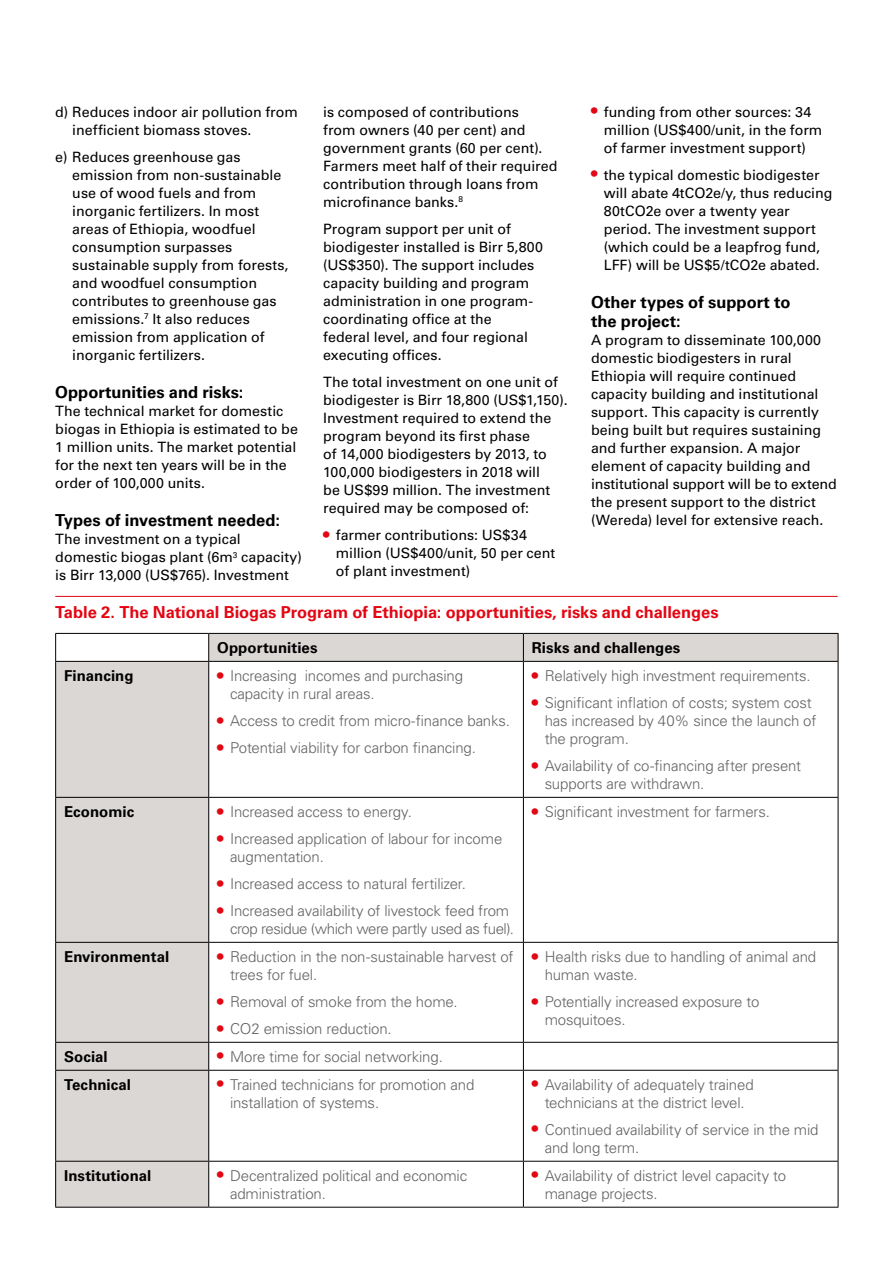
<style>
.page{position:relative;width:893px;height:1263px;background:#fff}
.page>*{position:absolute;margin:0;border:0;box-sizing:border-box;transform-origin:0 0}
.t1{font:700 16.5px/19.5px "Univers CA";color:#000}
.t2{font:700 16.5px "Univers CA";letter-spacing:-.005em;color:#e30613}
.t3{font:300 15px/18px "Univers CA";letter-spacing:-.01em;color:#646363}
.t4{font:700 15px "Univers CA";color:#000}
.t5{font:14.25px/18px "Univers CA";color:#000}
.s1{font-weight:700;font-size:18px;color:#e30613}
</style>
<div class="page">
<hr style="left:55px;top:596px;width:783px;height:1px;background:#e30613">
<div style="left:56px;top:662px;width:152px;height:545px;background:#dbd7d5"></div>
<hr style="left:523px;top:662px;width:1px;height:135px;background:#000">
<hr style="left:55px;top:797px;width:154px;height:1px;background:#000">
<hr style="left:209px;top:797px;width:314px;height:1px;background:#000">
<hr style="left:523px;top:797px;width:315px;height:1px;background:#000">
<hr style="left:523px;top:798px;width:1px;height:144px;background:#000">
<hr style="left:55px;top:942px;width:154px;height:1px;background:#000">
<hr style="left:209px;top:942px;width:314px;height:1px;background:#000">
<hr style="left:523px;top:942px;width:315px;height:1px;background:#000">
<hr style="left:523px;top:943px;width:1px;height:99px;background:#000">
<hr style="left:55px;top:1042px;width:154px;height:1px;background:#000">
<hr style="left:209px;top:1042px;width:314px;height:1px;background:#000">
<hr style="left:523px;top:1042px;width:315px;height:1px;background:#000">
<svg style="left:523px;top:1043px;width:1px;height:27px"></svg>
<hr style="left:55px;top:1070px;width:154px;height:1px;background:#000">
<hr style="left:209px;top:1070px;width:314px;height:1px;background:#000">
<hr style="left:523px;top:1070px;width:315px;height:1px;background:#000">
<hr style="left:523px;top:1070px;width:1px;height:91px;background:#000">
<hr style="left:55px;top:1161px;width:154px;height:1px;background:#000">
<hr style="left:209px;top:1161px;width:314px;height:1px;background:#000">
<hr style="left:523px;top:1161px;width:315px;height:1px;background:#000">
<hr style="left:523px;top:1161px;width:1px;height:46px;background:#000">
<hr style="left:55px;top:661px;width:154px;height:1px;background:#000">
<hr style="left:209px;top:661px;width:314px;height:1px;background:#000">
<hr style="left:523px;top:661px;width:315px;height:1px;background:#000">
<hr style="left:838px;top:662px;width:1px;height:135px;background:#000">
<hr style="left:838px;top:798px;width:1px;height:144px;background:#000">
<hr style="left:838px;top:943px;width:1px;height:99px;background:#000">
<svg style="left:838px;top:1043px;width:1px;height:27px"></svg>
<hr style="left:838px;top:1070px;width:1px;height:91px;background:#000">
<hr style="left:838px;top:1161px;width:1px;height:46px;background:#000">
<hr style="left:209px;top:1207px;width:314px;height:1px;background:#000">
<hr style="left:523px;top:1207px;width:315px;height:1px;background:#000">
<hr style="left:55px;top:633px;width:154px;height:1px;background:#000">
<svg style="left:55px;top:634px;width:1px;height:27px"></svg>
<svg style="left:208px;top:633px;width:631px;height:28px;background:#d1cecc"></svg>
<hr style="left:55px;top:662px;width:1px;height:135px;background:#000">
<hr style="left:208px;top:662px;width:1px;height:135px;background:#000">
<hr style="left:55px;top:798px;width:1px;height:144px;background:#000">
<hr style="left:208px;top:798px;width:1px;height:144px;background:#000">
<hr style="left:55px;top:943px;width:1px;height:99px;background:#000">
<hr style="left:208px;top:943px;width:1px;height:99px;background:#000">
<svg style="left:55px;top:1043px;width:1px;height:27px"></svg>
<svg style="left:208px;top:1043px;width:1px;height:27px"></svg>
<hr style="left:55px;top:1070px;width:1px;height:91px;background:#000">
<hr style="left:208px;top:1070px;width:1px;height:91px;background:#000">
<hr style="left:55px;top:1161px;width:1px;height:46px;background:#000">
<hr style="left:208px;top:1161px;width:1px;height:46px;background:#000">
<hr style="left:55px;top:1207px;width:154px;height:1px;background:#000">
<p class="t5" style="left:72px;top:103px;width:227px;text-indent:-17px">d) Reduces indoor air pollution from inefficient biomass stoves.</p>
<p class="t5" style="left:72px;top:148px;width:218px;text-indent:-17px">e) Reduces greenhouse gas emission from non-sustainable use of wood fuels and from inorganic fertilizers. In most areas of Ethiopia, woodfuel consumption surpasses sustainable supply from forests, and woodfuel consumption contributes to greenhouse gas emissions.<sup>7</sup> It also reduces emission from application of inorganic fertilizers.</p>
<p class="t1" style="left:55px;top:383px;width:190px">Opportunities and risks:</p>
<p class="t5" style="left:55px;top:402px;width:244px">The technical market for domestic biogas in Ethiopia is estimated to be 1 million units. The market potential for the next ten years will be in the order of 100,000 units.</p>
<p class="t1" style="left:55px;top:511px;width:226px">Types of investment needed:</p>
<p class="t5" style="left:55px;top:530px;width:248px">The investment on a typical domestic biogas plant (6m<sup>3</sup> capacity) is Birr 13,000 (US$765). Investment</p>
<p class="t5" style="left:323px;top:103px;width:236px">is composed of contributions<br>from owners (40 per cent) and government grants (60 per cent).<br>Farmers meet half of their required contribution through loans from microfinance banks.<sup>8</sup></p>
<p class="t5" style="left:323px;top:220px;width:221px">Program support per unit of biodigester installed is Birr 5,800 (US$350). The support includes capacity building and program administration in one program&shy;coordinating office at the<br>federal level, and four regional executing offices.</p>
<p class="t5" style="left:323px;top:373px;width:246px">The total investment on one unit of biodigester is Birr 18,800 (US$1,150).<br>Investment required to extend the program beyond its first phase<br>of 14,000 biodigesters by 2013, to 100,000 biodigesters in 2018 will<br>be US$99 million. The investment required may be composed of:</p>
<p class="t5" style="left:336px;top:526px;width:221px;text-indent:-13px"><span class="s1">•</span> farmer contributions: US$34 million (US$400/unit, 50 per cent of plant investment)</p>
<p class="t5" style="left:604px;top:103px;width:220px;text-indent:-13px"><span class="s1">•</span> funding from other sources: 34 million (US$400/unit, in the form of farmer investment support)</p>
<p class="t5" style="left:604px;top:166px;width:230px;text-indent:-13px"><span class="s1">•</span> the typical domestic biodigester will abate 4tCO2e/y, thus reducing<br>80tCO2e over a twenty year period. The investment support (which could be a leapfrog fund,<br>LFF) will be US$5/tCO2e abated.</p>
<p class="t1" style="left:591px;top:293px;width:201px">Other types of support to the project:</p>
<p class="t5" style="left:591px;top:331px;width:247px">A program to disseminate 100,000 domestic biodigesters in rural Ethiopia will require continued capacity building and institutional support. This capacity is currently being built but requires sustaining and further expansion. A major element of capacity building and institutional support will be to extend the present support to the district (Wereda) level for extensive reach.</p>
<p class="t2" style="left:55px;top:602px;width:665px">Table 2. The National Biogas Program of Ethiopia: opportunities, risks and challenges</p>
<p class="t4" style="left:217px;top:639px;width:102px">Opportunities</p>
<p class="t4" style="left:532px;top:639px;width:150px">Risks and challenges</p>
<p class="t4" style="left:64px;top:667px;width:71px">Financing</p>
<p class="t3" style="left:230px;top:666px;width:235px;text-indent:-13px"><span class="s1">•</span> Increasing incomes and purchasing capacity in rural areas.</p>
<p class="t3" style="left:217px;top:711px;width:294px"><span class="s1">•</span> Access to credit from micro-finance banks.</p>
<p class="t3" style="left:217px;top:738px;width:260px"><span class="s1">•</span> Potential viability for carbon financing.</p>
<p class="t3" style="left:532px;top:666px;width:280px"><span class="s1">•</span> Relatively high investment requirements.</p>
<p class="t3" style="left:545px;top:693px;width:273px;text-indent:-13px"><span class="s1">•</span> Significant inflation of costs; system cost has increased by 40% since the launch of the program.</p>
<p class="t3" style="left:545px;top:756px;width:258px;text-indent:-13px"><span class="s1">•</span> Availability of co-financing after present supports are withdrawn.</p>
<p class="t4" style="left:64px;top:803px;width:72px">Economic</p>
<p class="t3" style="left:217px;top:802px;width:196px"><span class="s1">•</span> Increased access to energy.</p>
<p class="t3" style="left:230px;top:829px;width:274px;text-indent:-13px"><span class="s1">•</span> Increased application of labour for income augmentation.</p>
<p class="t3" style="left:217px;top:874px;width:250px"><span class="s1">•</span> Increased access to natural fertilizer.</p>
<p class="t3" style="left:230px;top:901px;width:285px;text-indent:-13px"><span class="s1">•</span> Increased availability of livestock feed from crop residue (which were partly used as fuel).</p>
<p class="t4" style="left:64px;top:948px;width:107px">Environmental</p>
<p class="t3" style="left:230px;top:947px;width:285px;text-indent:-13px"><span class="s1">•</span> Reduction in the non-sustainable harvest of trees for fuel.</p>
<p class="t3" style="left:217px;top:992px;width:242px"><span class="s1">•</span> Removal of smoke from the home.</p>
<p class="t3" style="left:217px;top:1019px;width:176px"><span class="s1">•</span> CO2 emission reduction.</p>
<p class="t3" style="left:532px;top:802px;width:239px"><span class="s1">•</span> Significant investment for farmers.</p>
<p class="t3" style="left:545px;top:947px;width:273px;text-indent:-13px"><span class="s1">•</span> Health risks due to handling of animal and human waste.</p>
<p class="t3" style="left:545px;top:992px;width:216px;text-indent:-13px"><span class="s1">•</span> Potentially increased exposure to mosquitoes.</p>
<p class="t4" style="left:64px;top:1048px;width:45px">Social</p>
<p class="t3" style="left:217px;top:1047px;width:227px"><span class="s1">•</span> More time for social networking.</p>
<p class="t4" style="left:64px;top:1076px;width:68px">Technical</p>
<p class="t3" style="left:230px;top:1075px;width:246px;text-indent:-13px"><span class="s1">•</span> Trained technicians for promotion and installation of systems.</p>
<p class="t3" style="left:532px;top:1075px;width:223px;text-align:center"><span class="s1">•</span> Availability of adequately trained technicians at the district level.</p>
<p class="t3" style="left:545px;top:1120px;width:275px;text-indent:-13px"><span class="s1">•</span> Continued availability of service in the mid and long term.</p>
<p class="t4" style="left:64px;top:1166px;width:89px">Institutional</p>
<p class="t3" style="left:230px;top:1166px;width:239px;text-indent:-13px"><span class="s1">•</span> Decentralized political and economic administration.</p>
<p class="t3" style="left:545px;top:1166px;width:243px;text-indent:-13px"><span class="s1">•</span> Availability of district level capacity to manage projects.</p>
</div>
